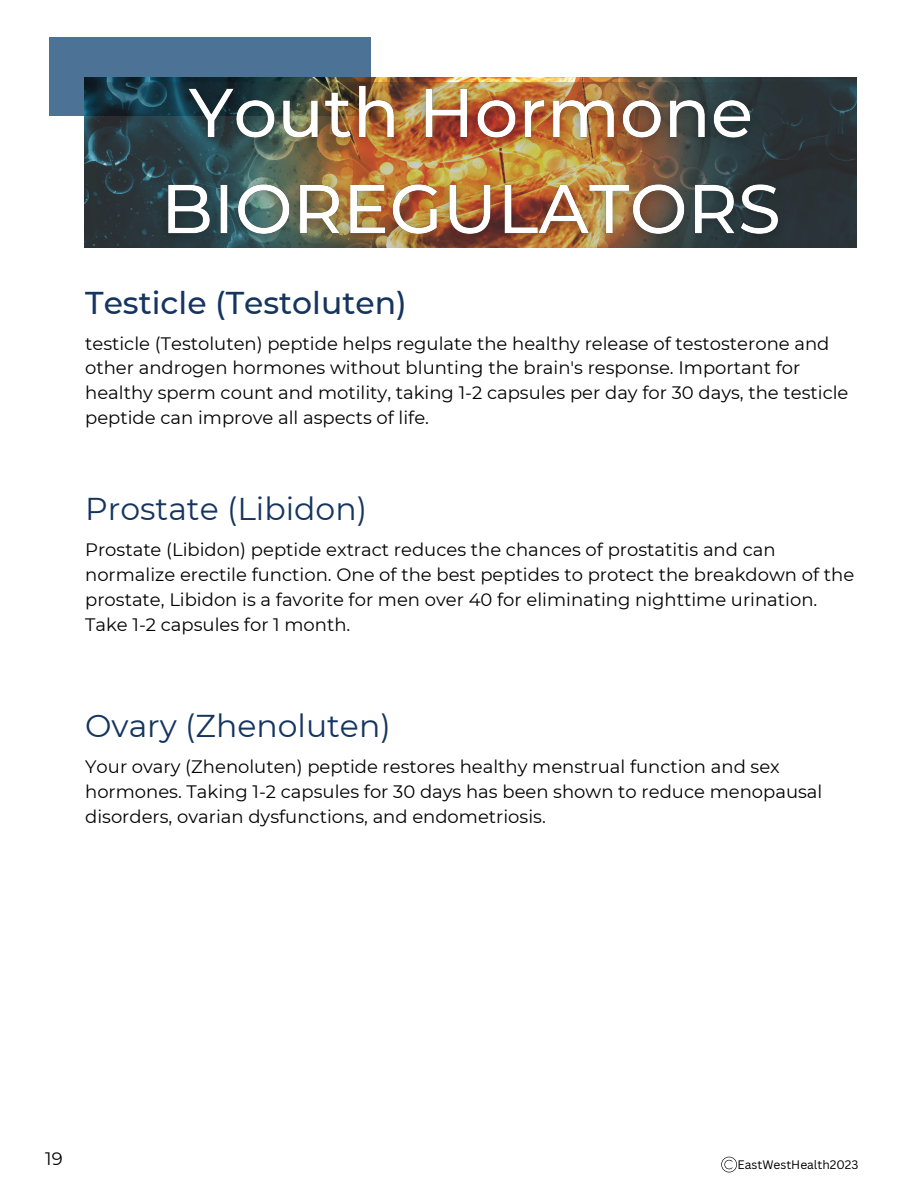
<style>
.page{position:relative;width:918px;height:1188px;background:#fff}
.page>*{position:absolute;margin:0;border:0;box-sizing:border-box;transform-origin:0 0}
.t1{font:31.5px "Montserrat";color:#153560}
.t2{font:500 31.5px "Montserrat";color:#153560}
.t3{font:18px/24.8px "Montserrat";color:#000}
.t4{font:12px "Canva Sans";color:#000}
</style>
<div class="page">
<div style="left:49px;top:37px;width:321px;height:79px;background:#4c7395"></div>
<img style="left:84px;top:78px;width:773px;height:169px">
<svg style="left:721px;top:1157px;width:16px;height:15px"></svg>
<svg style="left:97px;top:82px;width:752px;height:165px;background:#28353b"></svg>
<img style="left:144px;top:58px;width:653px;height:190px">
<h1 class="t2" style="left:85px;top:283px;width:323px">Testicle (Testoluten)</h1>
<p class="t3" style="left:85px;top:331px;width:765px">testicle (Testoluten) peptide helps regulate the healthy release of testosterone and other androgen hormones without blunting the brain's response. Important for healthy sperm count and motility, taking 1-2 capsules per day for 30 days, the testicle peptide can improve all aspects of life.</p>
<h1 class="t1" style="left:85px;top:490px;width:283px">Prostate (Libidon)</h1>
<p class="t3" style="left:85px;top:538px;width:771px">Prostate (Libidon) peptide extract reduces the chances of prostatitis and can normalize erectile function. One of the best peptides to protect the breakdown of the prostate, Libidon is a favorite for men over 40 for eliminating nighttime urination.<br>Take 1-2 capsules for 1 month.</p>
<h1 class="t1" style="left:85px;top:706px;width:307px">Ovary (Zhenoluten)</h1>
<p class="t3" style="left:85px;top:754px;width:739px">Your ovary (Zhenoluten) peptide restores healthy menstrual function and sex hormones. Taking 1-2 capsules for 30 days has been shown to reduce menopausal disorders, ovarian dysfunctions, and endometriosis.</p>
<p class="t3" style="left:45px;top:1146px;width:19px">19</p>
<p class="t4" style="left:738px;top:1156px;width:122px">EastWestHealth2023</p>
</div>
